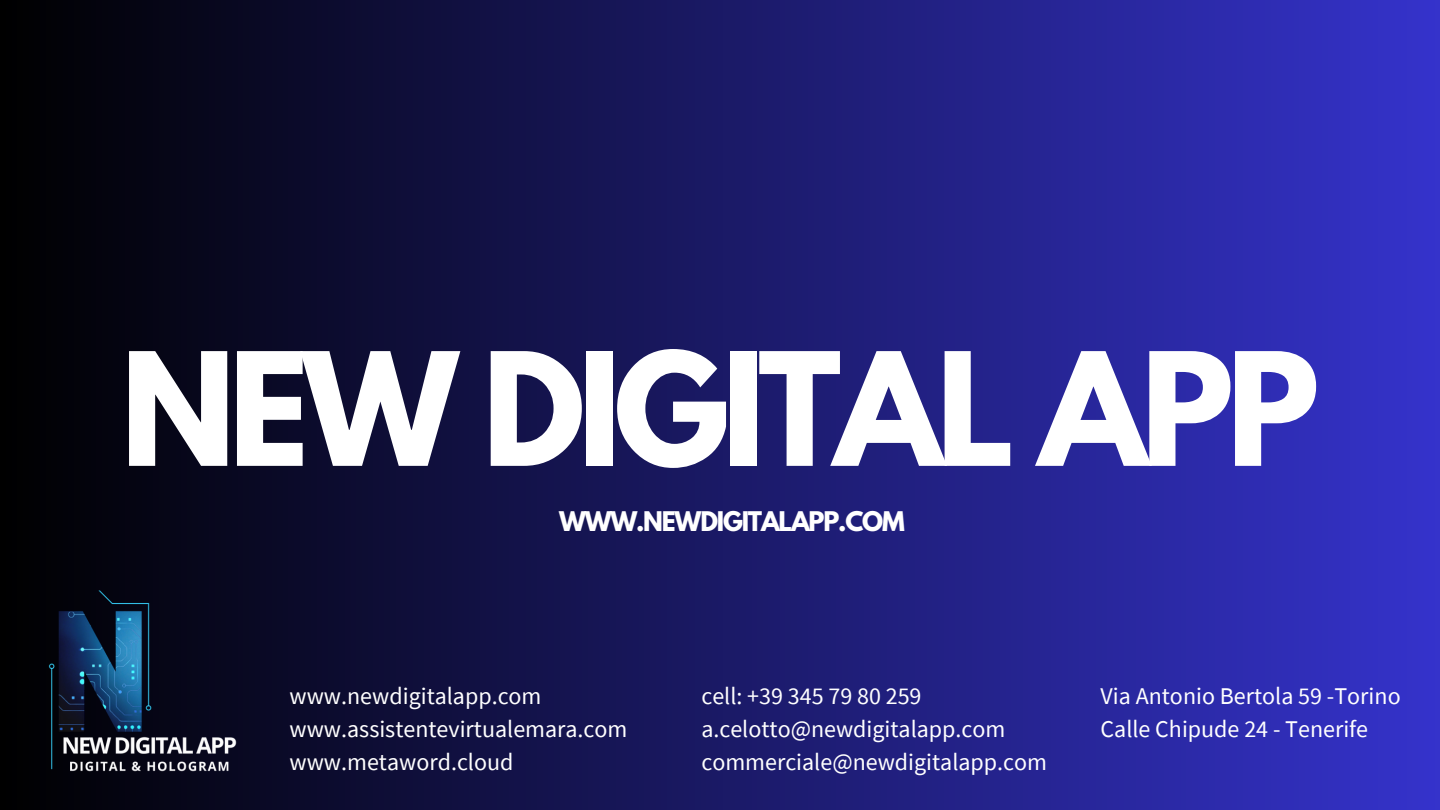
<style>
.page{position:relative;width:1440px;height:810px;background:#fff}
.page>*{position:absolute;margin:0;border:0;box-sizing:border-box;transform-origin:0 0}
.t1{font:700 139.1px "League Spartan";letter-spacing:-.05em;color:#fff}
.t2{font:24px "Source Sans Pro";color:#fff}
.t3{font:700 24px "League Spartan";letter-spacing:-.05em;color:#fff}
</style>
<div class="page">
<div style="left:0;top:0;width:1440px;height:810px;background:linear-gradient(to right,#000,#3533cc)"></div>
<img style="left:36px;top:585px;width:210px;height:210px">
<p class="t1" style="left:121px;top:341px;width:1200px">NEW DIGITAL APP</p>
<p class="t3" style="left:559px;top:510px;width:347px">WWW.NEWDIGITALAPP.COM</p>
<p class="t2" style="left:290px;top:681px;width:254px">www.newdigitalapp.com</p>
<p class="t2" style="left:290px;top:714px;width:339px">www.assistentevirtualemara.com</p>
<p class="t2" style="left:290px;top:747px;width:225px">www.metaword.cloud</p>
<p class="t2" style="left:701px;top:681px;width:222px">cell: +39 345 79 80 259</p>
<p class="t2" style="left:701px;top:714px;width:305px">a.celotto@newdigitalapp.com</p>
<p class="t2" style="left:701px;top:747px;width:347px">commerciale@newdigitalapp.com</p>
<p class="t2" style="left:1101px;top:681px;width:302px">Via Antonio Bertola 59 -Torino</p>
<p class="t2" style="left:1101px;top:714px;width:269px">Calle Chipude 24 - Tenerife</p>
</div>
